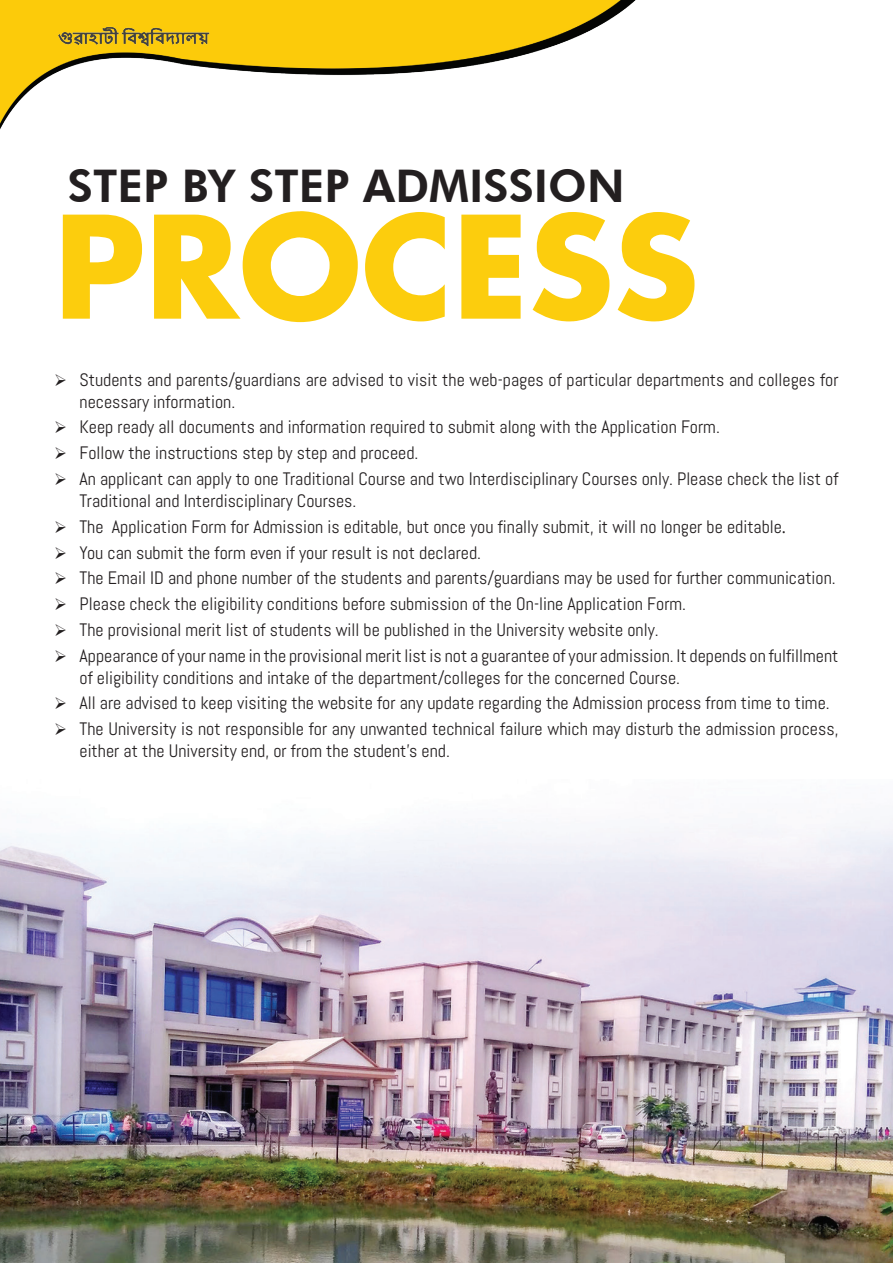
<style>
.page{position:relative;width:893px;height:1263px;background:#fff}
.page>*{position:absolute;margin:0;border:0;box-sizing:border-box;transform-origin:0 0}
.t1{font:700 138px "Futura";color:#fccd0d}
.t2{font:800 45px "Futura BT";color:#231f20}
.t3{font:18px/21.6px "Abel";color:#231f20}
.s1{font-family:"Minion Pro"}
</style>
<div class="page">
<img style="left:0;top:0;width:636px;height:129px">
<img style="left:56px;top:20px;width:155px;height:34px">
<img style="left:0;top:822px;width:893px;height:441px">
<h2 class="t2" style="left:68px;top:158px;width:558px">STEP BY STEP ADMISSION</h2>
<h1 class="t1" style="left:54px;top:171px;width:646px">PROCESS</h1>
<p class="t3" style="left:80px;top:369px;width:760px;text-indent:-26px">➢ Students and parents/guardians are advised to visit the web-pages of particular departments and colleges for necessary information.</p>
<p class="t3" style="left:54px;top:416px;width:667px">➢ Keep ready all documents and information required to submit along with the Application Form.</p>
<p class="t3" style="left:54px;top:442px;width:366px">➢ Follow the instructions step by step and proceed.</p>
<p class="t3" style="left:80px;top:468px;width:760px;text-indent:-26px">➢ An applicant can apply to one Traditional Course and two Interdisciplinary Courses only. Please check the list of<br>Traditional and Interdisciplinary Courses.</p>
<p class="t3" style="left:54px;top:516px;width:733px">➢ The Application Form for Admission is editable, but once you finally submit, it will no longer be editable<span class="s1">.</span></p>
<p class="t3" style="left:54px;top:541px;width:429px">➢ You can submit the form even if your result is not declared.</p>
<p class="t3" style="left:54px;top:567px;width:783px">➢ The Email ID and phone number of the students and parents/guardians may be used for further communication.</p>
<p class="t3" style="left:54px;top:593px;width:634px">➢ Please check the eligibility conditions before submission of the On-line Application Form.</p>
<p class="t3" style="left:54px;top:619px;width:606px">➢ The provisional merit list of students will be published in the University website only.</p>
<p class="t3" style="left:80px;top:645px;width:760px;text-indent:-26px">➢ Appearance of your name in the provisional merit list is not a guarantee of your admission. It depends on fulfillment of eligibility conditions and intake of the department/colleges for the concerned Course.</p>
<p class="t3" style="left:54px;top:692px;width:777px">➢ All are advised to keep visiting the website for any update regarding the Admission process from time to time.</p>
<p class="t3" style="left:80px;top:718px;width:760px;text-indent:-26px">➢ The University is not responsible for any unwanted technical failure which may disturb the admission process, either at the University end, or from the student’s end.</p>
</div>
